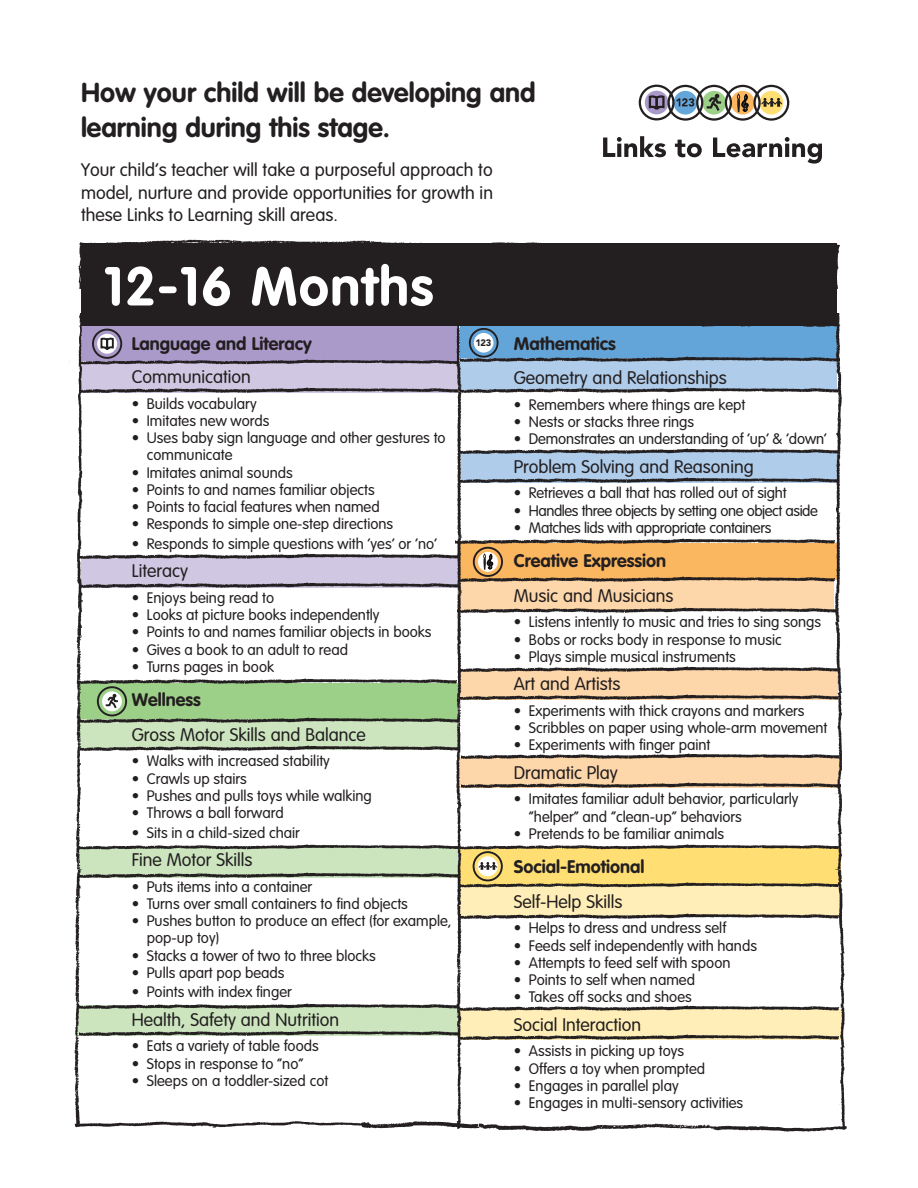
<style>
.page{position:relative;width:918px;height:1188px;background:#fff}
.page>*{position:absolute;margin:0;border:0;box-sizing:border-box;transform-origin:0 0}
.t1{font:700 54px "VAG Rounded";letter-spacing:.025em;color:#fff}
.t2{font:700 27px/34.5px "VAG Rounded";color:#231f20}
.t3{font:300 18px/22.5px "VAG Rounded";color:#231f20;text-align:justify}
.t4{font:700 18px "VAG Rounded";color:#231f20}
.t5{font:300 15px/17.2px "VAG Rounded";color:#231f20}
.t6{font:300 15px "VAG Rounded";letter-spacing:-.03em;color:#231f20}
.t7{font:300 15px "VAG Rounded";letter-spacing:-.025em;color:#231f20}
.t8{font:900 9.3px "Avenir";color:#231f20}
</style>
<div class="page">
<div style="left:81px;top:244px;width:756px;height:82px;background:#231f20"></div>
<svg style="left:603px;top:136px;width:63px;height:21px"></svg>
<svg style="left:675px;top:140px;width:27px;height:17px"></svg>
<svg style="left:713px;top:137px;width:109px;height:27px"></svg>
<svg style="left:639px;top:85px;width:150px;height:36px"></svg>
<img style="left:69px;top:313px;width:778px;height:819px">
<img style="left:78px;top:239px;width:762px;height:49px">
<img style="left:460px;top:476px;width:379px;height:13px">
<img style="left:460px;top:448px;width:379px;height:13px">
<img style="left:80px;top:1029px;width:379px;height:13px">
<img style="left:80px;top:1002px;width:379px;height:13px">
<img style="left:80px;top:872px;width:379px;height:13px">
<img style="left:80px;top:843px;width:759px;height:13px">
<img style="left:80px;top:581px;width:379px;height:13px">
<img style="left:80px;top:553px;width:379px;height:13px">
<img style="left:80px;top:386px;width:759px;height:14px">
<img style="left:80px;top:360px;width:379px;height:11px">
<img style="left:80px;top:745px;width:379px;height:13px">
<img style="left:80px;top:716px;width:379px;height:13px">
<img style="left:460px;top:356px;width:379px;height:12px">
<img style="left:460px;top:881px;width:379px;height:13px">
<img style="left:77px;top:678px;width:379px;height:12px">
<div style="left:478px;top:552px;width:20px;height:20px;background:#fff;border-radius:50%"></div>
<div style="left:473px;top:547px;width:30px;height:30px;border:2px solid #231f20;border-radius:50%"></div>
<svg style="left:483px;top:553px;width:11px;height:17px"></svg>
<p class="t2" style="left:81px;top:75px;width:456px">How your child will be developing and learning during this stage.</p>
<p class="t3" style="left:81px;top:159px;width:414px">Your child’s teacher will take a purposeful approach to model, nurture and provide opportunities for growth in these Links to Learning skill areas.</p>
<p class="t1" style="left:104px;top:255px;width:331px">12-16 Months</p>
<p class="t4" style="left:132px;top:333px;width:181px">Language and Literacy</p>
<p class="t3" style="left:132px;top:365px;width:121px">Communication</p>
<p class="t5" style="left:132px;top:395px;width:126px">• Builds vocabulary</p>
<p class="t5" style="left:132px;top:412px;width:139px">• Imitates new words</p>
<p class="t5" style="left:147px;top:429px;width:300px;text-indent:-15px">• Uses baby sign language and other gestures to communicate</p>
<p class="t5" style="left:132px;top:464px;width:163px">• Imitates animal sounds</p>
<p class="t5" style="left:132px;top:481px;width:244px">• Points to and names familiar objects</p>
<p class="t5" style="left:132px;top:498px;width:249px">• Points to facial features when named</p>
<p class="t5" style="left:132px;top:515px;width:263px">• Responds to simple one-step directions</p>
<p class="t5" style="left:132px;top:535px;width:307px">• Responds to simple questions with ‘yes’ or ‘no’</p>
<p class="t3" style="left:132px;top:560px;width:58px">Literacy</p>
<p class="t5" style="left:132px;top:589px;width:144px">• Enjoys being read to</p>
<p class="t5" style="left:132px;top:606px;width:249px">• Looks at picture books independently</p>
<p class="t5" style="left:132px;top:623px;width:301px">• Points to and names familiar objects in books</p>
<p class="t5" style="left:132px;top:641px;width:218px">• Gives a book to an adult to read</p>
<p class="t5" style="left:132px;top:658px;width:144px">• Turns pages in book</p>
<p class="t4" style="left:132px;top:689px;width:71px">Wellness</p>
<p class="t3" style="left:132px;top:723px;width:235px">Gross Motor Skills and Balance</p>
<p class="t5" style="left:132px;top:752px;width:200px">• Walks with increased stability</p>
<p class="t5" style="left:132px;top:770px;width:117px">• Crawls up stairs</p>
<p class="t5" style="left:132px;top:787px;width:242px">• Pushes and pulls toys while walking</p>
<p class="t5" style="left:132px;top:804px;width:153px">• Throws a ball forward</p>
<p class="t5" style="left:132px;top:824px;width:170px">• Sits in a child-sized chair</p>
<p class="t3" style="left:132px;top:848px;width:122px">Fine Motor Skills</p>
<p class="t5" style="left:132px;top:878px;width:182px">• Puts items into a container</p>
<p class="t5" style="left:132px;top:895px;width:278px">• Turns over small containers to find objects</p>
<p class="t5" style="left:147px;top:912px;width:306px;text-indent:-15px">• Pushes button to produce an effect (for example, pop-up toy)</p>
<p class="t5" style="left:132px;top:947px;width:246px">• Stacks a tower of two to three blocks</p>
<p class="t5" style="left:132px;top:964px;width:154px">• Pulls apart pop beads</p>
<p class="t5" style="left:132px;top:983px;width:162px">• Points with index finger</p>
<p class="t3" style="left:132px;top:1008px;width:209px">Health, Safety and Nutrition</p>
<p class="t5" style="left:132px;top:1037px;width:189px">• Eats a variety of table foods</p>
<p class="t5" style="left:132px;top:1055px;width:173px">• Stops in response to “no”</p>
<p class="t5" style="left:132px;top:1072px;width:198px">• Sleeps on a toddler-sized cot</p>
<p class="t8" style="left:475px;top:337px;width:18px">123</p>
<p class="t4" style="left:514px;top:333px;width:103px">Mathematics</p>
<p class="t3" style="left:514px;top:367px;width:214px">Geometry and Relationships</p>
<p class="t5" style="left:514px;top:396px;width:233px">• Remembers where things are kept</p>
<p class="t5" style="left:514px;top:413px;width:182px">• Nests or stacks three rings</p>
<p class="t5" style="left:514px;top:431px;width:315px">• Demonstrates an understanding of ‘up’ &amp; ‘down’</p>
<p class="t3" style="left:514px;top:455px;width:241px">Problem Solving and Reasoning</p>
<p class="t5" style="left:514px;top:485px;width:274px">• Retrieves a ball that has rolled out of sight</p>
<p class="t6" style="left:514px;top:502px;width:306px">• Handles three objects by setting one object aside</p>
<p class="t7" style="left:514px;top:519px;width:259px">• Matches lids with appropriate containers</p>
<p class="t4" style="left:514px;top:551px;width:154px">Creative Expression</p>
<p class="t3" style="left:514px;top:584px;width:161px">Music and Musicians</p>
<p class="t5" style="left:514px;top:614px;width:309px">• Listens intently to music and tries to sing songs</p>
<p class="t5" style="left:514px;top:631px;width:269px">• Bobs or rocks body in response to music</p>
<p class="t5" style="left:514px;top:648px;width:224px">• Plays simple musical instruments</p>
<p class="t3" style="left:514px;top:673px;width:108px">Art and Artists</p>
<p class="t5" style="left:514px;top:702px;width:292px">• Experiments with thick crayons and markers</p>
<p class="t5" style="left:514px;top:719px;width:315px">• Scribbles on paper using whole-arm movement</p>
<p class="t5" style="left:514px;top:737px;width:198px">• Experiments with finger paint</p>
<p class="t3" style="left:514px;top:761px;width:105px">Dramatic Play</p>
<p class="t5" style="left:529px;top:791px;width:271px;text-indent:-15px">• Imitates familiar adult behavior, particularly “helper” and “clean-up” behaviors</p>
<p class="t5" style="left:514px;top:825px;width:212px">• Pretends to be familiar animals</p>
<p class="t4" style="left:514px;top:857px;width:132px">Social-Emotional</p>
<p class="t3" style="left:514px;top:890px;width:110px">Self-Help Skills</p>
<p class="t5" style="left:514px;top:920px;width:214px">• Helps to dress and undress self</p>
<p class="t5" style="left:514px;top:937px;width:245px">• Feeds self independently with hands</p>
<p class="t5" style="left:514px;top:954px;width:218px">• Attempts to feed self with spoon</p>
<p class="t5" style="left:514px;top:971px;width:183px">• Points to self when named</p>
<p class="t5" style="left:514px;top:989px;width:179px">• Takes off socks and shoes</p>
<p class="t3" style="left:514px;top:1013px;width:129px">Social Interaction</p>
<p class="t5" style="left:514px;top:1043px;width:172px">• Assists in picking up toys</p>
<p class="t5" style="left:514px;top:1060px;width:193px">• Offers a toy when prompted</p>
<p class="t5" style="left:514px;top:1077px;width:166px">• Engages in parallel play</p>
<p class="t5" style="left:514px;top:1094px;width:231px">• Engages in multi-sensory activities</p>
</div>
